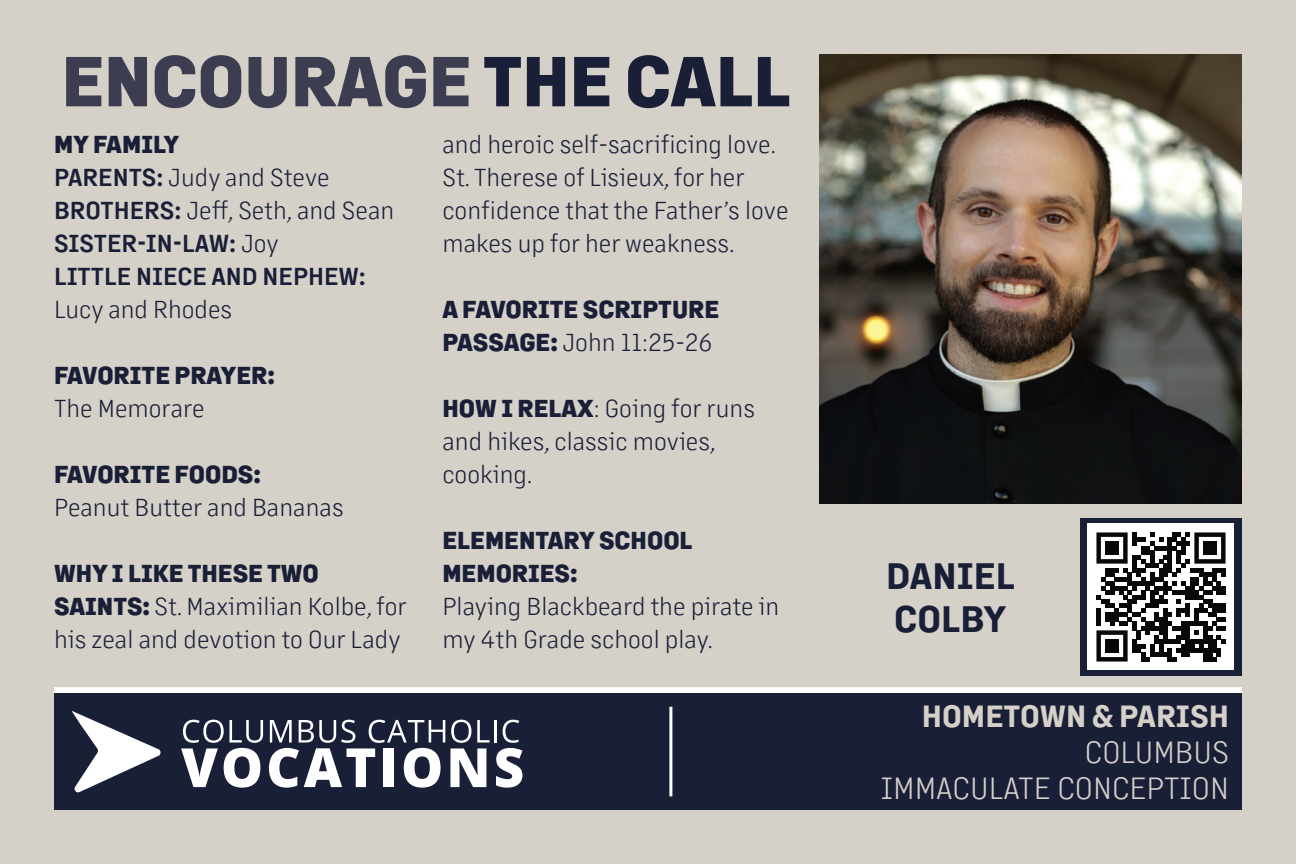
<style>
.page{position:relative;width:1296px;height:864px;background:#d5d0c8}
.page>*{position:absolute;margin:0;border:0;box-sizing:border-box;transform-origin:0 0}
.t1{font:800 69px "Margin MVB";color:#3c3d51}
.t2{font:700 36px/43.2px "Margin MVB";color:#1a1f38}
.t3{font:300 30px/36px "Margin MVB";color:#d5d0c8;text-align:right}
.t4{font:700 30px "Margin MVB";color:#d5d0c8}
.t5{font:300 24px/33px "Margin MVB";color:#1a1f38}
.t6{font:600 24px/33px "Margin MVB";color:#1a1f38}
.t7{font:800 24px/33px "Margin MVB";color:#1a1f38}
.s1{color:#1a1f38}
.s2{font-weight:800}
.s3{font-weight:300}
</style>
<div class="page">
<img style="left:819px;top:54px;width:423px;height:449px">
<div style="left:54px;top:687px;width:1188px;height:6px;background:#fff"></div>
<div style="left:54px;top:693px;width:1188px;height:117px;background:#1a1f38"></div>
<hr style="left:669px;top:707px;width:3px;height:89px;background:#fff">
<svg style="left:72px;top:711px;width:89px;height:81px"></svg>
<hr style="left:494px;top:720px;width:3px;height:23px;background:#fff">
<svg style="left:181px;top:720px;width:82px;height:68px"></svg>
<svg style="left:269px;top:720px;width:221px;height:68px"></svg>
<svg style="left:496px;top:720px;width:26px;height:68px"></svg>
<div style="left:1080px;top:518px;width:162px;height:158px;background:#1a1f38"></div>
<svg style="left:1088px;top:524px;width:146px;height:146px;fill:#fff"></svg>
<svg style="left:1096px;top:532px;width:32px;height:32px"></svg>
<div style="left:1105px;top:541px;width:14px;height:14px;background:#070909"></div>
<svg style="left:1194px;top:532px;width:32px;height:32px"></svg>
<div style="left:1203px;top:541px;width:14px;height:14px;background:#070909"></div>
<svg style="left:1096px;top:630px;width:32px;height:32px"></svg>
<div style="left:1105px;top:639px;width:14px;height:14px;background:#070909"></div>
<h1 class="t1" style="left:62px;top:32px;width:731px">ENCOURAGE <span class="s1">THE CALL</span></h1>
<p class="t6" style="left:54px;top:127px;width:342px"><span class="s2">MY FAMILY<br></span>PARENTS: <span class="s3">Judy and Steve<br></span>BROTHERS: <span class="s3">Jeff, Seth, and Sean<br></span>SISTER-IN-LAW: <span class="s3">Joy<br></span>LITTLE NIECE AND NEPHEW:</p>
<p class="t5" style="left:54px;top:292px;width:180px">Lucy and Rhodes</p>
<p class="t5" style="left:442px;top:127px;width:348px">and heroic self-sacrificing love.<br>St. Therese of Lisieux, for her confidence that the Father’s love makes up for her weakness.</p>
<p class="t7" style="left:442px;top:292px;width:278px">A FAVORITE SCRIPTURE<br>PASSAGE: <span class="s3">John 11:25-26</span></p>
<p class="t7" style="left:54px;top:358px;width:223px">FAVORITE PRAYER:</p>
<p class="t5" style="left:54px;top:391px;width:152px">The Memorare</p>
<p class="t7" style="left:54px;top:457px;width:209px">FAVORITE FOODS:</p>
<p class="t5" style="left:54px;top:490px;width:291px">Peanut Butter and Bananas</p>
<p class="t5" style="left:54px;top:556px;width:354px"><span class="s2">WHY I LIKE THESE TWO<br>SAINTS:</span> St. Maximilian Kolbe, for his zeal and devotion to Our Lady</p>
<p class="t5" style="left:442px;top:391px;width:314px"><span class="s2">HOW I RELAX</span>: Going for runs and hikes, classic movies, cooking.</p>
<p class="t7" style="left:442px;top:523px;width:252px">ELEMENTARY SCHOOL<br>MEMORIES:</p>
<p class="t5" style="left:442px;top:589px;width:338px">Playing Blackbeard the pirate in my 4th Grade school play.</p>
<h2 class="t2" style="left:886px;top:552px;width:130px">DANIEL<br>COLBY</h2>
<p class="t4" style="left:922px;top:695px;width:309px">HOMETOWN &amp; PARISH</p>
<p class="t3" style="left:881px;top:733px;width:350px">COLUMBUS<br>IMMACULATE CONCEPTION</p>
</div>
